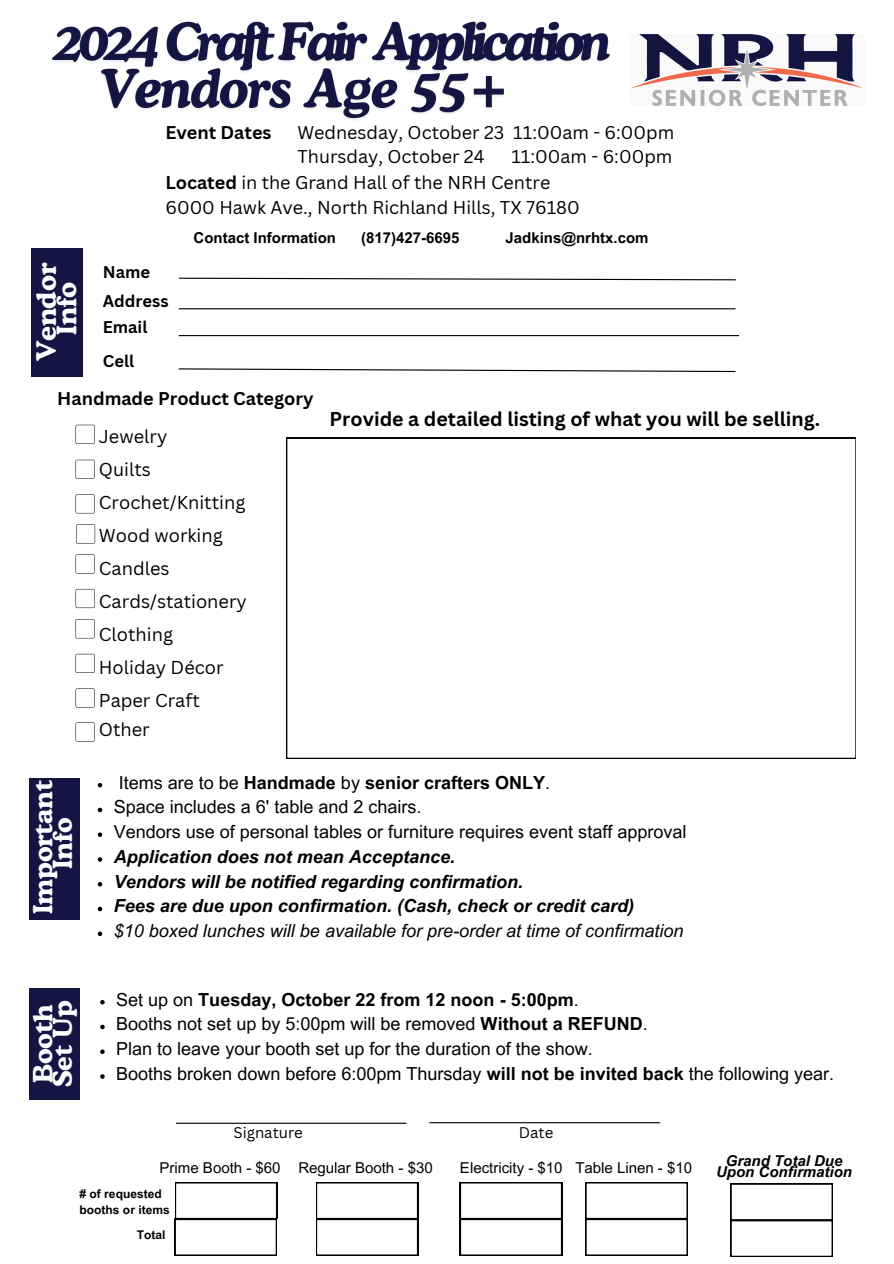
<style>
.page{position:relative;width:894px;height:1264px;background:#fff}
.page>*{position:absolute;margin:0;border:0;box-sizing:border-box;transform-origin:0 0}
.t1{font:700 27px/20.2px "Cooper BT";color:#fff;text-align:center}
.t2{font:700 26.4px/19.8px "Cooper BT";color:#fff;text-align:center}
.t3{font:700 19.5px "Canva Sans";color:#000}
.t4{font:18.15px/33px "Canva Sans";color:#000}
.t5{font:18px "Arial MT Pro";color:#000}
.t6{font:18px/24.8px "Canva Sans";color:#000}
.t7{font:italic 700 18px "Arial MT Pro";color:#000}
.t8{font:700 18px "Arial MT Pro";color:#000}
.t9{font:italic 18px "Arial MT Pro";color:#000}
.t10{font:700 18px "Canva Sans";color:#000}
.t11{font:700 16.5px "Canva Sans";color:#000}
.t12{font:15px "Arial MT Pro";color:#000}
.t13{font:700 15px "Arial MT Pro";color:#000}
.t14{font:italic 700 15px/11.2px "Arial MT Pro";color:#000;text-align:center}
.t15{font:15px "Canva Sans";color:#000}
.t16{font:700 12px "Arial MT Pro";color:#000}
.s1{font-weight:700}
.s2{font-weight:400}
</style>
<div class="page">
<svg style="left:75px;top:589px;width:20px;height:19px"></svg>
<svg style="left:75px;top:619px;width:20px;height:19px"></svg>
<svg style="left:75px;top:654px;width:20px;height:19px"></svg>
<svg style="left:75px;top:688px;width:20px;height:19px"></svg>
<svg style="left:75px;top:722px;width:20px;height:19px"></svg>
<svg style="left:75px;top:554px;width:20px;height:19px"></svg>
<svg style="left:76px;top:524px;width:19px;height:19px"></svg>
<svg style="left:75px;top:494px;width:20px;height:19px"></svg>
<svg style="left:75px;top:460px;width:20px;height:19px"></svg>
<svg style="left:75px;top:425px;width:20px;height:19px"></svg>
<svg style="left:286px;top:438px;width:569px;height:320px"></svg>
<img style="left:630px;top:35px;width:233px;height:71px">
<img style="left:52px;top:21px;width:558px;height:42px">
<img style="left:97px;top:57px;width:424px;height:63px">
<svg style="left:178px;top:277px;width:558px;height:4px"></svg>
<hr style="left:179px;top:308px;width:556px;height:1px;background:#000">
<hr style="left:179px;top:335px;width:559px;height:1px;background:#000">
<svg style="left:178px;top:368px;width:558px;height:4px"></svg>
<hr style="left:176px;top:1122px;width:230px;height:1px;background:#000">
<hr style="left:429px;top:1122px;width:231px;height:1px;background:#000">
<svg style="left:175px;top:1182px;width:102px;height:73px"></svg>
<svg style="left:316px;top:1182px;width:102px;height:73px"></svg>
<svg style="left:460px;top:1182px;width:102px;height:73px"></svg>
<svg style="left:585px;top:1182px;width:102px;height:73px"></svg>
<svg style="left:730px;top:1183px;width:102px;height:73px"></svg>
<svg style="left:98px;top:783px;width:4px;height:4px"></svg>
<svg style="left:98px;top:807px;width:4px;height:5px"></svg>
<svg style="left:98px;top:832px;width:4px;height:5px"></svg>
<svg style="left:98px;top:857px;width:4px;height:4px"></svg>
<svg style="left:98px;top:882px;width:4px;height:4px"></svg>
<svg style="left:98px;top:906px;width:4px;height:5px"></svg>
<svg style="left:98px;top:931px;width:4px;height:5px"></svg>
<div style="left:31px;top:248px;width:51px;height:128px;background:#141542"></div>
<div style="left:29px;top:778px;width:51px;height:141px;background:#141542"></div>
<svg style="left:100px;top:1000px;width:5px;height:4px"></svg>
<svg style="left:100px;top:1024px;width:5px;height:5px"></svg>
<svg style="left:100px;top:1049px;width:5px;height:4px"></svg>
<svg style="left:100px;top:1074px;width:5px;height:4px"></svg>
<div style="left:29px;top:987px;width:51px;height:112px;background:#141542"></div>
<p class="t6" style="left:297px;top:119px;width:378px">Wednesday, October 23 11:00am - 6:00pm<br>Thursday, October 24</p>
<p class="t10" style="left:165px;top:119px;width:108px">Event Dates</p>
<p class="t6" style="left:165px;top:170px;width:416px"><span class="s1">Located</span> in the Grand Hall of the NRH Centre<br>6000 Hawk Ave., North Richland Hills, TX 76180</p>
<p class="t6" style="left:511px;top:144px;width:162px">11:00am - 6:00pm</p>
<p class="t1" style="left:36px;top:361px;width:100px;rotate:-90deg">Vendor<br>Info</p>
<h3 class="t11" style="left:103px;top:261px;width:49px">Name</h3>
<h4 class="t11" style="left:103px;top:289px;width:67px">Address</h4>
<h4 class="t11" style="left:103px;top:316px;width:46px">Email</h4>
<h5 class="t11" style="left:103px;top:349px;width:33px">Cell</h5>
<p class="t13" style="left:193px;top:232px;width:144px">Contact Information</p>
<p class="t13" style="left:361px;top:232px;width:100px">(817)427-6695</p>
<p class="t13" style="left:505px;top:232px;width:144px">Jadkins@nrhtx.com</p>
<p class="t10" style="left:57px;top:386px;width:257px">Handmade Product Category</p>
<p class="t4" style="left:99px;top:419px;width:70px">Jewelry</p>
<p class="t4" style="left:99px;top:452px;width:149px">Quilts<br>Crochet/Knitting<br>Wood working<br>Candles<br>Cards/stationery<br>Clothing<br>Holiday Décor<br>Paper Craft</p>
<p class="t4" style="left:99px;top:712px;width:52px">Other</p>
<h3 class="t3" style="left:329px;top:405px;width:492px">Provide a detailed listing of what you will be selling.</h3>
<p class="t2" style="left:33px;top:914px;width:135px;rotate:-90deg">Important<br>Info</p>
<p class="t2" style="left:33px;top:1087px;width:89px;text-align:left;rotate:-90deg">Booth<br>Set Up</p>
<h3 class="t8" style="left:119px;top:775px;width:433px"><span class="s2">Items are to be</span> Handmade <span class="s2">by</span> senior crafters ONLY<span class="s2">.</span></h3>
<p class="t5" style="left:114px;top:800px;width:309px">Space includes a 6' table and 2 chairs.</p>
<p class="t5" style="left:114px;top:825px;width:574px">Vendors use of personal tables or furniture requires event staff approval</p>
<h4 class="t7" style="left:114px;top:849px;width:343px">Application does not mean Acceptance.</h4>
<p class="t7" style="left:114px;top:874px;width:411px">Vendors will be notified regarding confirmation.</p>
<p class="t7" style="left:114px;top:899px;width:522px">Fees are due upon confirmation. (Cash, check or credit card)</p>
<p class="t9" style="left:114px;top:924px;width:571px">$10 boxed lunches will be available for pre-order at time of confirmation</p>
<h2 class="t8" style="left:116px;top:992px;width:464px"><span class="s2">Set up on</span> Tuesday, October 22 from 12 noon - 5:00pm<span class="s2">.</span></h2>
<p class="t5" style="left:116px;top:1017px;width:533px">Booths not set up by 5:00pm will be removed <span class="s1">Without a REFUND</span>.</p>
<p class="t5" style="left:116px;top:1042px;width:478px">Plan to leave your booth set up for the duration of the show.</p>
<p class="t5" style="left:116px;top:1066px;width:719px">Booths broken down before 6:00pm Thursday <span class="s1">will not be invited back</span> the following year.</p>
<h2 class="t15" style="left:233px;top:1122px;width:71px">Signature</h2>
<h5 class="t15" style="left:518px;top:1122px;width:36px">Date</h5>
<h2 class="t12" style="left:159px;top:1161px;width:122px">Prime Booth - $60</h2>
<p class="t12" style="left:298px;top:1161px;width:136px">Regular Booth - $30</p>
<p class="t12" style="left:460px;top:1161px;width:104px">Electricity - $10</p>
<p class="t12" style="left:575px;top:1161px;width:118px">Table Linen - $10</p>
<h5 class="t14" style="left:716px;top:1156px;width:137px">Grand Total Due<br>Upon Confirmation</h5>
<h5 class="t16" style="left:80px;top:1189px;width:84px"># of requested</h5>
<h5 class="t16" style="left:80px;top:1205px;width:92px">booths or items</h5>
<p class="t16" style="left:137px;top:1230px;width:30px">Total</p>
</div>
